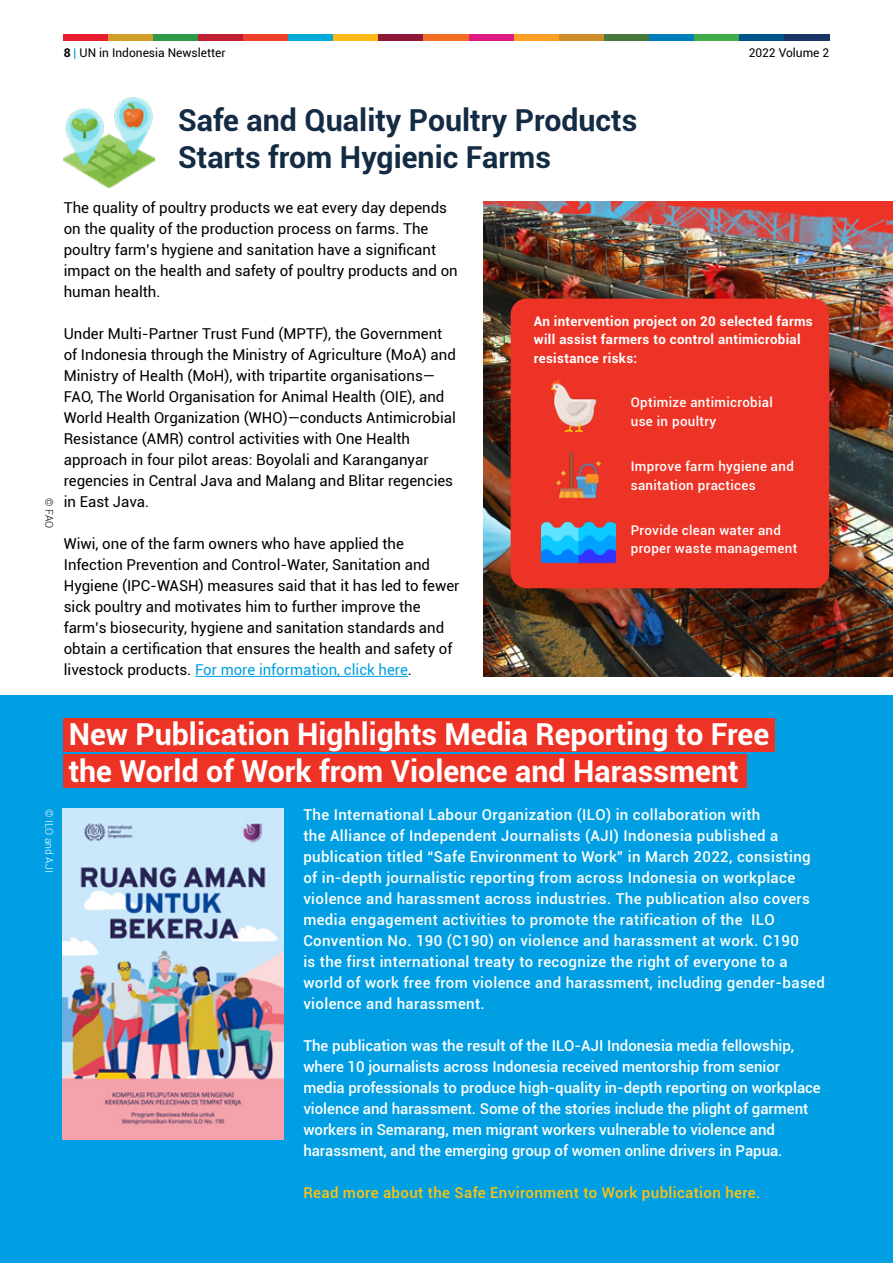
<style>
.page{position:relative;width:893px;height:1263px;background:#fff}
.page>*{position:absolute;margin:0;border:0;box-sizing:border-box;transform-origin:0 0}
.t1{font:700 30.3px/37px "Roboto";color:#fff}
.t2{font:700 30.3px/37px "Roboto";color:#132b43}
.t3{font:15px/21px "Roboto";color:#000}
.t4{font:500 15px/21px "Roboto";letter-spacing:.025em;color:#fff}
.t5{font:500 15px/21px "Roboto";color:#fff}
.t6{font:500 15px "Roboto";letter-spacing:.025em;color:#ffc20d}
.t7{font:500 13.35px/18.6px "Roboto";letter-spacing:.025em;color:#fff}
.t8{font:700 13.35px/18.6px "Roboto";letter-spacing:.025em;color:#fff}
.t9{font:12px "Roboto";color:#000}
.t10{font:300 10.5px "Roboto";color:#fff}
.t11{font:300 10.5px "Roboto";color:#000}
.s1{font-weight:700}
.s2{color:#009fe3}
</style>
<div class="page">
<div style="left:0;top:695px;width:893px;height:568px;background:#009fe3"></div>
<img style="left:483px;top:202px;width:410px;height:475px">
<div style="left:64px;top:34px;width:45px;height:6px;background:#eb1c2e"></div>
<div style="left:109px;top:34px;width:45px;height:6px;background:#d19e29"></div>
<div style="left:154px;top:34px;width:45px;height:6px;background:#2e9947"></div>
<div style="left:199px;top:34px;width:45px;height:6px;background:#c21f33"></div>
<div style="left:244px;top:34px;width:45px;height:6px;background:#f0402b"></div>
<div style="left:289px;top:34px;width:45px;height:6px;background:#00add9"></div>
<div style="left:334px;top:34px;width:45px;height:6px;background:#fcb814"></div>
<div style="left:379px;top:34px;width:45px;height:6px;background:#8f1738"></div>
<div style="left:424px;top:34px;width:45px;height:6px;background:#f26e24"></div>
<div style="left:469px;top:34px;width:45px;height:6px;background:#e01a85"></div>
<div style="left:514px;top:34px;width:45px;height:6px;background:#fa9e24"></div>
<div style="left:559px;top:34px;width:45px;height:6px;background:#cf8c29"></div>
<div style="left:604px;top:34px;width:45px;height:6px;background:#47783d"></div>
<div style="left:649px;top:34px;width:45px;height:6px;background:#007dba"></div>
<div style="left:694px;top:34px;width:45px;height:6px;background:#40ad4a"></div>
<div style="left:739px;top:34px;width:45px;height:6px;background:#00548a"></div>
<div style="left:784px;top:34px;width:45px;height:6px;background:#1a3669"></div>
<hr style="left:195px;top:676px;width:213px;height:1px;background:#009fe3">
<img style="left:64px;top:97px;width:90px;height:91px">
<div style="left:511px;top:299px;width:318px;height:289px;background:#ed3326;border-radius:16px"></div>
<img style="left:556px;top:451px;width:46px;height:48px">
<img style="left:550px;top:380px;width:47px;height:51px">
<img style="left:542px;top:521px;width:73px;height:43px">
<div style="left:63px;top:719px;width:711px;height:33px;background:#ed3326"></div>
<div style="left:63px;top:755px;width:683px;height:33px;background:#ed3326"></div>
<img style="left:63px;top:809px;width:220px;height:330px">
<p class="t9" style="left:64px;top:44px;width:163px"><span class="s1">8</span> <span class="s2">|</span> UN in Indonesia Newsletter</p>
<p class="t9" style="left:749px;top:44px;width:82px">2022 Volume 2</p>
<p class="t11" style="left:56px;top:498px;width:31px;rotate:90deg">© FAO</p>
<h1 class="t2" style="left:178px;top:101px;width:461px">Safe and Quality Poultry Products<br>Starts from Hygienic Farms</h1>
<p class="t3" style="left:64px;top:197px;width:395px">The quality of poultry products we eat every day depends on the quality of the production process on farms. The poultry farm’s hygiene and sanitation have a significant impact on the health and safety of poultry products and on human health.</p>
<p class="t3" style="left:64px;top:323px;width:394px">Under Multi-Partner Trust Fund (MPTF), the Government of Indonesia through the Ministry of Agriculture (MoA) and Ministry of Health (MoH), with tripartite organisations— FAO, The World Organisation for Animal Health (OIE), and World Health Organization (WHO)—conducts Antimicrobial Resistance (AMR) control activities with One Health approach in four pilot areas: Boyolali and Karanganyar regencies in Central Java and Malang and Blitar regencies in East Java.</p>
<p class="t3" style="left:64px;top:533px;width:397px">Wiwi, one of the farm owners who have applied the Infection Prevention and Control-Water, Sanitation and Hygiene (IPC-WASH) measures said that it has led to fewer sick poultry and motivates him to further improve the farm’s biosecurity, hygiene and sanitation standards and obtain a certification that ensures the health and safety of livestock products. <span class="s2">For more information, click here</span>.</p>
<p class="t8" style="left:534px;top:311px;width:280px">An intervention project on 20 selected farms will assist farmers to control antimicrobial resistance risks:</p>
<p class="t7" style="left:631px;top:393px;width:144px">Optimize antimicrobial use in poultry</p>
<p class="t7" style="left:631px;top:456px;width:165px">Improve farm hygiene and sanitation practices</p>
<p class="t7" style="left:631px;top:520px;width:168px">Provide clean water and proper waste management</p>
<p class="t10" style="left:56px;top:809px;width:65px;rotate:90deg">© ILO and AJI</p>
<h1 class="t1" style="left:69px;top:714px;width:702px">New Publication Highlights Media Reporting to Free the World of Work from Violence and Harassment</h1>
<p class="t4" style="left:303px;top:803px;width:523px">The International Labour Organization (ILO) in collaboration with<br>the Alliance of Independent Journalists (AJI) Indonesia published a publication titled “Safe Environment to Work” in March 2022, consisting of in-depth journalistic reporting from across Indonesia on workplace violence and harassment across industries. The publication also covers media engagement activities to promote the ratification of the ILO Convention No. 190 (C190) on violence and harassment at work. C190<br>is the first international treaty to recognize the right of everyone to a world of work free from violence and harassment, including gender-based violence and harassment.</p>
<p class="t5" style="left:303px;top:1034px;width:519px">The publication was the result of the ILO-AJI Indonesia media fellowship, where 10 journalists across Indonesia received mentorship from senior media professionals to produce high-quality in-depth reporting on workplace violence and harassment. Some of the stories include the plight of garment workers in Semarang, men migrant workers vulnerable to violence and harassment, and the emerging group of women online drivers in Papua.</p>
<p class="t6" style="left:303px;top:1182px;width:459px">Read more about the Safe Environment to Work publication here.</p>
</div>
